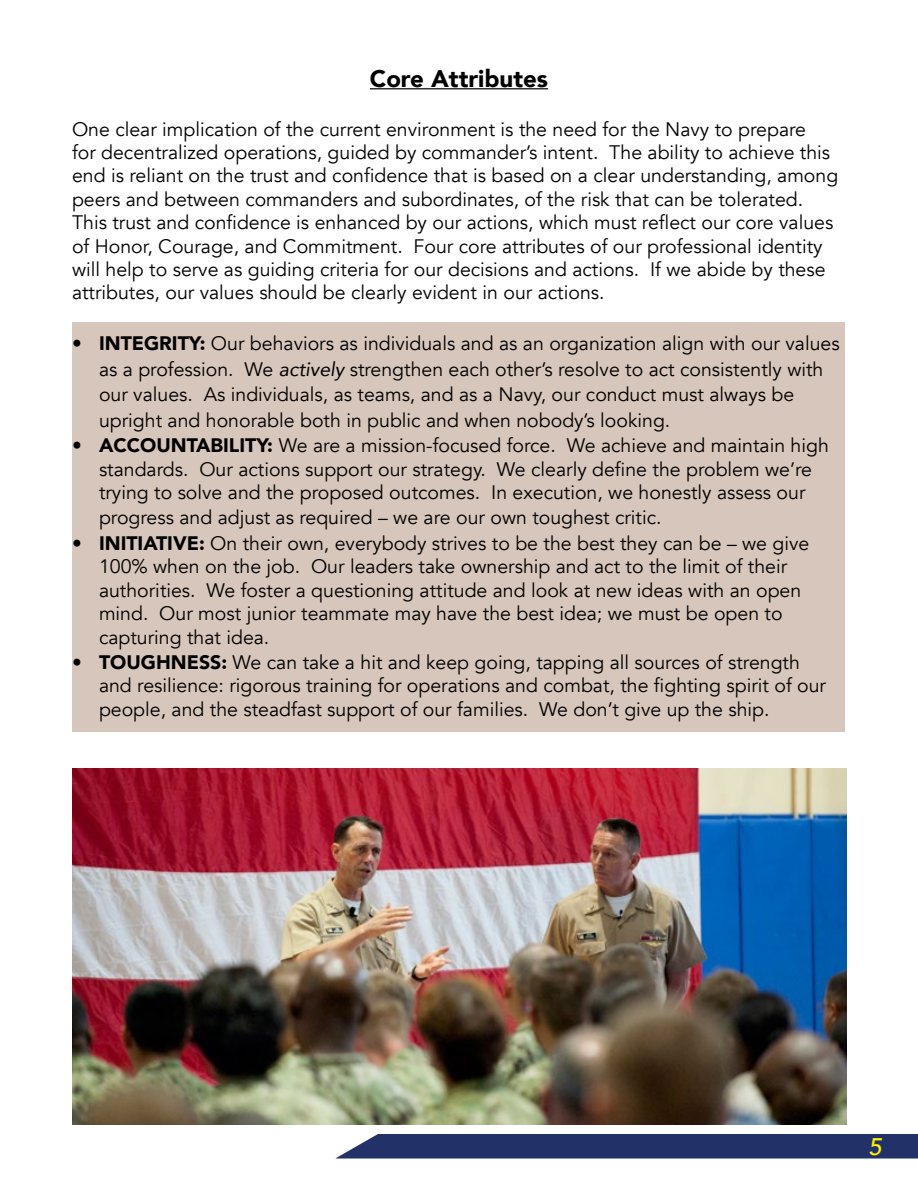
<style>
.page{position:relative;width:918px;height:1188px;background:#fff}
.page>*{position:absolute;margin:0;border:0;box-sizing:border-box;transform-origin:0 0}
.t1{font:900 24px "Avenir";color:#000}
.t2{font:italic 500 24px "Avenir";color:#fff200}
.t3{font:19.5px/23.4px "Avenir";color:#000}
.s1{font-weight:900}
.s2{font-style:italic}
</style>
<div class="page">
<div style="left:73px;top:322px;width:772px;height:410px;background:#d7c6bb"></div>
<hr style="left:370px;top:88px;width:178px;height:1px;background:#000">
<svg style="left:335px;top:1134px;width:583px;height:25px;background:#2f3c71"></svg>
<img style="left:72px;top:768px;width:774px;height:357px">
<p class="t1" style="left:370px;top:58px;width:180px">Core Attributes</p>
<p class="t3" style="left:72px;top:118px;width:768px">One clear implication of the current environment is the need for the Navy to prepare<br>for decentralized operations, guided by commander’s intent. The ability to achieve this end is reliant on the trust and confidence that is based on a clear understanding, among peers and between commanders and subordinates, of the risk that can be tolerated.<br>This trust and confidence is enhanced by our actions, which must reflect our core values of Honor, Courage, and Commitment. Four core attributes of our professional identity will help to serve as guiding criteria for our decisions and actions. If we abide by these attributes, our values should be clearly evident in our actions.</p>
<p class="t3" style="left:99px;top:331px;width:742px;line-height:25.5px;text-indent:-27px"><span class="s1">• INTEGRITY:</span> Our behaviors as individuals and as an organization align with our values as a profession. We <span class="s2">actively</span> strengthen each other’s resolve to act consistently with our values. As individuals, as teams, and as a Navy, our conduct must always be upright and honorable both in public and when nobody’s looking.</p>
<p class="t3" style="left:72px;top:434px;width:758px;text-align:center"><span class="s1">• ACCOUNTABILITY:</span> We are a mission-focused force. We achieve and maintain high standards. Our actions support our strategy. We clearly define the problem we’re trying to solve and the proposed outcomes. In execution, we honestly assess our</p>
<p class="t3" style="left:99px;top:506px;width:564px">progress and adjust as required – we are our own toughest critic.</p>
<p class="t3" style="left:99px;top:532px;width:712px;text-indent:-27px"><span class="s1">• INITIATIVE:</span> On their own, everybody strives to be the best they can be – we give 100% when on the job. Our leaders take ownership and act to the limit of their authorities. We foster a questioning attitude and look at new ideas with an open mind. Our most junior teammate may have the best idea; we must be open to capturing that idea.</p>
<p class="t3" style="left:99px;top:651px;width:729px;text-indent:-27px"><span class="s1">• TOUGHNESS:</span> We can take a hit and keep going, tapping all sources of strength and resilience: rigorous training for operations and combat, the fighting spirit of our people, and the steadfast support of our families. We don’t give up the ship.</p>
<p class="t2" style="left:868px;top:1132px;width:15px">5</p>
</div>
